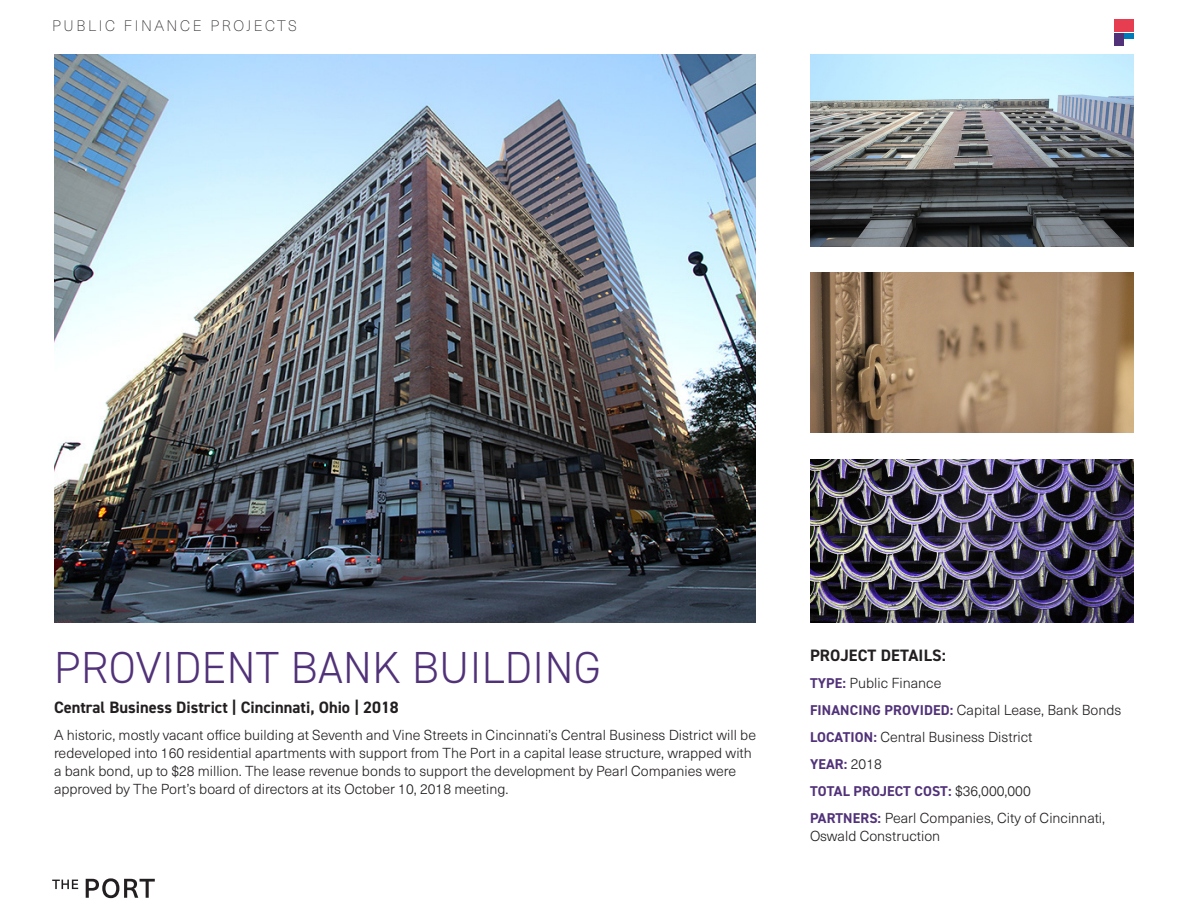
<style>
.page{position:relative;width:1188px;height:918px;background:#fff}
.page>*{position:absolute;margin:0;border:0;box-sizing:border-box;transform-origin:0 0}
.t1{font:300 45px "DIN2014";letter-spacing:.01em;color:#513279}
.Port_-_Caption{font:700 16.5px "DIN2014";color:#231f20}
.t2{font:100 15px "Neue Haas Unica W1 G";letter-spacing:.175em;color:#231f20}
.Port_-_Caption-2{font:300 14.25px/18px "Neue Haas Unica W1 G";color:#231f20}
.Port_-_Caption-3{font:700 14.25px "DIN2014";letter-spacing:.005em;color:#513279}
.s1{font-family:"DIN2014";font-weight:700;color:#513279}
.s2{font-family:"Neue Haas Unica W1 G";font-weight:300;color:#231f20}
</style>
<div class="page">
<div style="left:1125px;top:33px;width:9px;height:6px;background:#007bba"></div>
<div style="left:1114px;top:33px;width:10px;height:13px;background:#513279"></div>
<div style="left:1114px;top:20px;width:20px;height:12px;background:#e63d50"></div>
<svg style="left:86px;top:878px;width:69px;height:20px"></svg>
<svg style="left:52px;top:880px;width:26px;height:9px"></svg>
<img style="left:54px;top:54px;width:702px;height:569px">
<img style="left:810px;top:459px;width:324px;height:164px">
<img style="left:810px;top:273px;width:324px;height:160px">
<img style="left:810px;top:54px;width:324px;height:193px">
<p class="t2" style="left:52px;top:15px;width:246px">PUBLIC FINANCE PROJECTS</p>
<p class="t1" style="left:54px;top:640px;width:548px">PROVIDENT BANK BUILDING</p>
<p class="Port_-_Caption" style="left:54px;top:696px;width:346px">Central Business District | Cincinnati, Ohio | 2018</p>
<p class="Port_-_Caption-2" style="left:54px;top:725px;width:704px">A historic, mostly vacant office building at Seventh and Vine Streets in Cincinnati’s Central Business District will be redeveloped into 160 residential apartments with support from The Port in a capital lease structure, wrapped with a bank bond, up to $28 million. The lease revenue bonds to support the development by Pearl Companies were approved by The Port’s board of directors at its October 10, 2018 meeting.</p>
<p class="Port_-_Caption" style="left:810px;top:644px;width:137px">PROJECT DETAILS:</p>
<p class="Port_-_Caption-2" style="left:810px;top:673px;width:133px"><span class="s1">TYPE:</span> Public Finance</p>
<p class="Port_-_Caption-2" style="left:810px;top:700px;width:313px"><span class="s1">FINANCING PROVIDED:</span> Capital Lease, Bank Bonds</p>
<p class="Port_-_Caption-2" style="left:810px;top:727px;width:224px"><span class="s1">LOCATION:</span> Central Business District</p>
<p class="Port_-_Caption-3" style="left:810px;top:754px;width:73px">YEAR: <span class="s2">2018</span></p>
<p class="Port_-_Caption-3" style="left:810px;top:781px;width:222px">TOTAL PROJECT COST: <span class="s2">$36,000,000</span></p>
<p class="Port_-_Caption-2" style="left:810px;top:808px;width:297px"><span class="s1">PARTNERS:</span> Pearl Companies, City of Cincinnati,<br>Oswald Construction</p>
</div>
